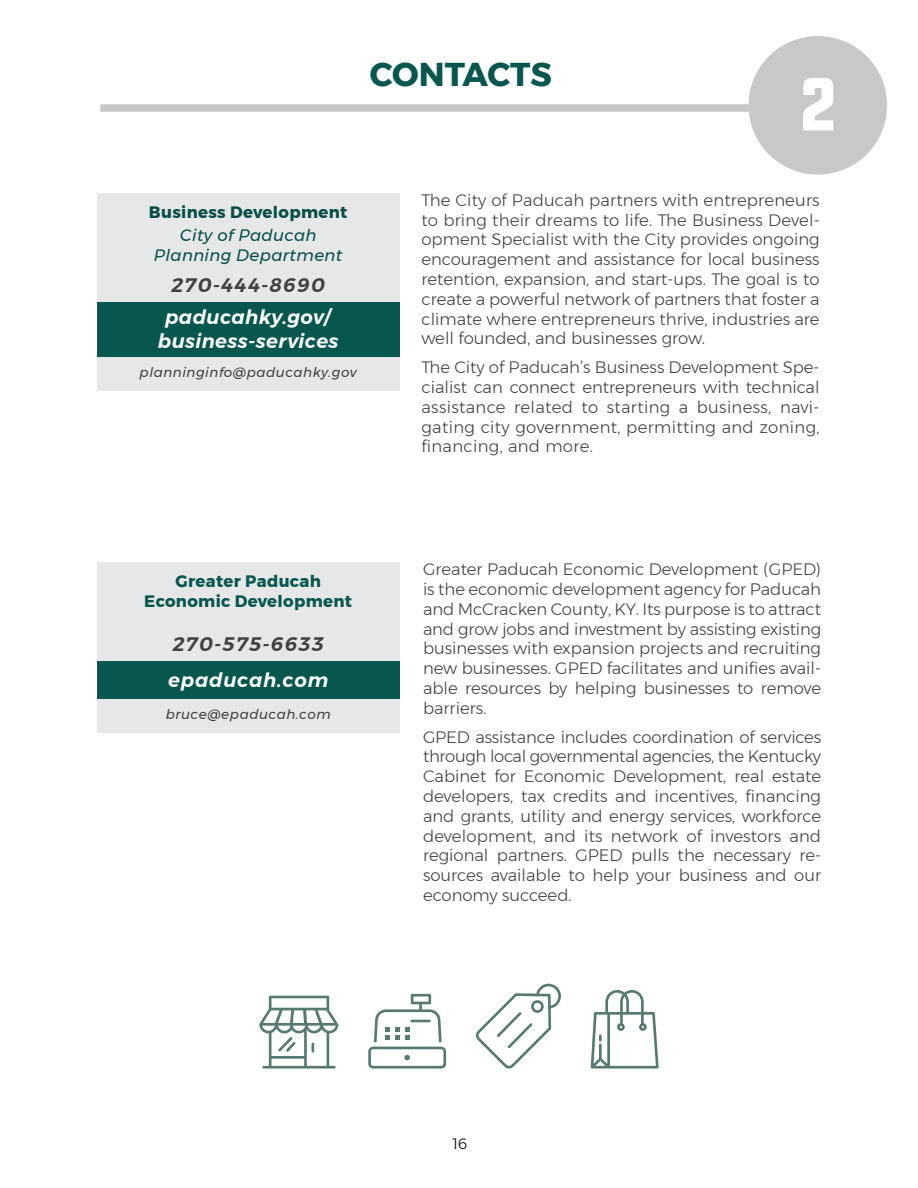
<style>
.page{position:relative;width:918px;height:1188px;background:#fff}
.page>*{position:absolute;margin:0;border:0;box-sizing:border-box;transform-origin:0 0}
.t1{font:75px "Montana";color:#fff}
.t2{font:700 33px "Montserrat";color:#07574f}
.t3{font:italic 600 19.5px/23.4px "Montserrat";letter-spacing:.02em;color:#fff;text-align:center}
.t4{font:italic 600 19.5px "Montserrat";letter-spacing:.04em;color:#414042}
.t5{font:italic 600 19.5px "Montserrat";letter-spacing:.04em;color:#fff}
.t6{font:300 16.5px/19.8px "Montserrat";color:#414042;text-align:justify}
.t7{font:700 16.5px/19.8px "Montserrat";letter-spacing:.02em;color:#07574f;text-align:center}
.t8{font:italic 16.5px/19.8px "Montserrat";letter-spacing:.02em;color:#07574f;text-align:center}
.t9{font:300 15px "Montserrat";color:#000}
.t10{font:italic 13.5px "Montserrat";letter-spacing:.04em;color:#414042}
</style>
<div class="page">
<div style="left:100px;top:104px;width:718px;height:8px;background:#c7c8ca"></div>
<div style="left:749px;top:36px;width:138px;height:139px;background:#c7c8ca;border-radius:50%"></div>
<div style="left:97px;top:562px;width:303px;height:170px;background:#e6e7e8"></div>
<div style="left:97px;top:661px;width:303px;height:37px;background:#07574f"></div>
<svg style="left:259px;top:996px;width:80px;height:73px"></svg>
<svg style="left:368px;top:994px;width:78px;height:75px"></svg>
<svg style="left:476px;top:984px;width:85px;height:85px"></svg>
<svg style="left:591px;top:990px;width:68px;height:79px"></svg>
<div style="left:97px;top:193px;width:303px;height:198px;background:#e6e7e8"></div>
<div style="left:97px;top:302px;width:303px;height:54px;background:#07574f"></div>
<h2 class="t2" style="left:370px;top:48px;width:183px">CONTACTS</h2>
<h1 class="t1" style="left:796px;top:70px;width:46px">2</h1>
<p class="t7" style="left:149px;top:202px;width:200px">Business Development</p>
<p class="t8" style="left:154px;top:225px;width:190px">City of Paducah<br>Planning Department</p>
<p class="t4" style="left:171px;top:270px;width:156px">270-444-8690</p>
<p class="t3" style="left:158px;top:306px;width:182px">paducahky.gov/ business-services</p>
<p class="t10" style="left:140px;top:362px;width:219px">planninginfo@paducahky.gov</p>
<p class="t6" style="left:421px;top:190px;width:400px">The City of Paducah partners with entrepreneurs to bring their dreams to life. The Business Devel&shy;opment Specialist with the City provides ongoing encouragement and assistance for local business retention, expansion, and start-ups. The goal is to create a powerful network of partners that foster a climate where entrepreneurs thrive, industries are well founded, and businesses grow.</p>
<p class="t6" style="left:421px;top:357px;width:400px">The City of Paducah’s Business Development Spe&shy;cialist can connect entrepreneurs with technical assistance related to starting a business, navi&shy;gating city government, permitting and zoning, financing, and more.</p>
<p class="t7" style="left:144px;top:571px;width:209px">Greater Paducah<br>Economic Development</p>
<p class="t4" style="left:172px;top:629px;width:153px">270-575-6633</p>
<p class="t5" style="left:168px;top:664px;width:162px">epaducah.com</p>
<p class="t10" style="left:166px;top:704px;width:167px">bruce@epaducah.com</p>
<p class="t6" style="left:423px;top:559px;width:400px">Greater Paducah Economic Development (GPED) is the economic development agency for Paducah and McCracken County, KY. Its purpose is to attract and grow jobs and investment by assisting existing businesses with expansion projects and recruiting new businesses. GPED facilitates and unifies avail&shy;able resources by helping businesses to remove barriers.</p>
<p class="t6" style="left:423px;top:727px;width:400px">GPED assistance includes coordination of services through local governmental agencies, the Kentucky Cabinet for Economic Development, real estate developers, tax credits and incentives, financing and grants, utility and energy services, workforce development, and its network of investors and regional partners. GPED pulls the necessary re&shy;sources available to help your business and our economy succeed.</p>
<p class="t9" style="left:452px;top:1132px;width:17px">16</p>
</div>
